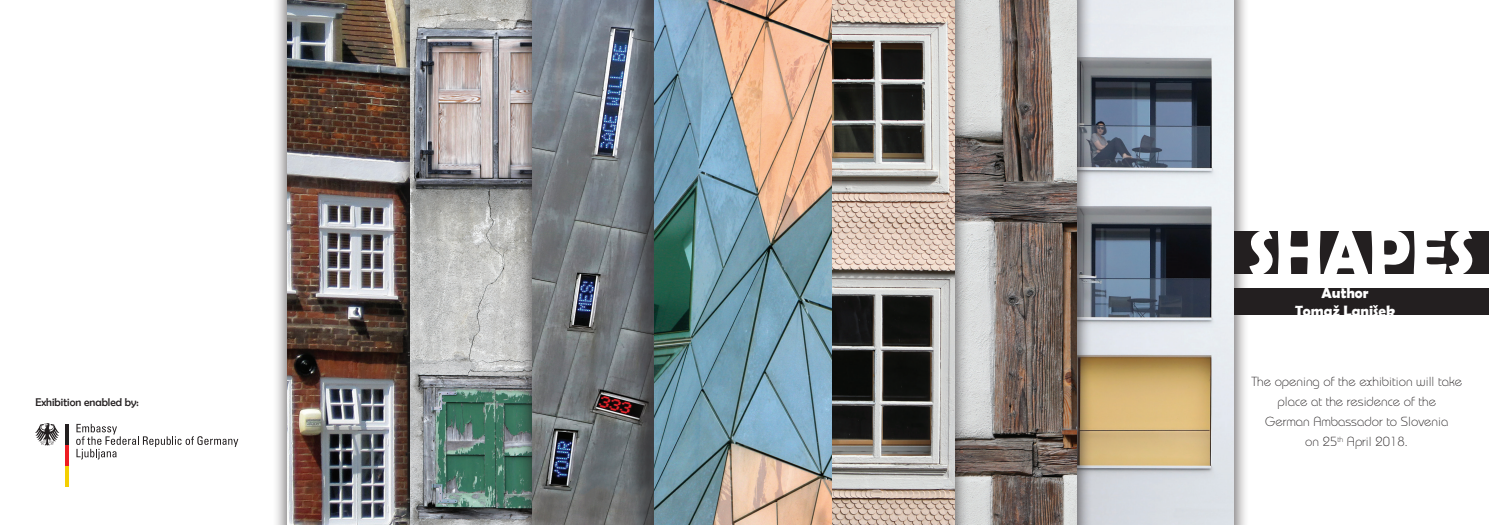
<style>
.page{position:relative;width:1489px;height:525px;background:#fff}
.page>*{position:absolute;margin:0;border:0;box-sizing:border-box;transform-origin:0 0}
.t1{font:700 65px "Berlin Sans FB Demi";color:#fff}
.t2{font:700 15px/18px "Berlin Sans FB Demi";color:#fff;text-align:center}
.t3{font:300 13.12px/20px "Bauhaus Std";color:#231f20;text-align:center}
.t4{font:11.25px "Berlin Sans FB";color:#231f20}
</style>
<div class="page">
<div style="left:272px;top:0;width:201px;height:524px;background:#231f20;opacity:.57"></div>
<img style="left:288px;top:0;width:106px;height:524px">
<div style="left:394px;top:0;width:201px;height:524px;background:#231f20;opacity:.57"></div>
<img style="left:410px;top:0;width:107px;height:524px">
<div style="left:517px;top:0;width:200px;height:524px;background:#231f20;opacity:.57"></div>
<img style="left:532px;top:0;width:96px;height:524px">
<hr style="left:66px;top:465px;width:3px;height:21px;background:#f4cf02">
<hr style="left:66px;top:444px;width:3px;height:21px;background:#ee1d23">
<hr style="left:66px;top:424px;width:3px;height:20px;background:#231f20">
<svg style="left:35px;top:423px;width:24px;height:22px"></svg>
<svg style="left:76px;top:423px;width:162px;height:36px"></svg>
<div style="left:1194px;top:231px;width:294px;height:43px;background:#231f20"></div>
<div style="left:1194px;top:288px;width:294px;height:27px;background:#231f20"></div>
<div style="left:1043px;top:0;width:205px;height:524px;background:#231f20;opacity:.57"></div>
<img style="left:1091px;top:0;width:142px;height:524px">
<div style="left:890px;top:0;width:201px;height:524px;background:#231f20;opacity:.57"></div>
<img style="left:969px;top:0;width:107px;height:524px">
<div style="left:768px;top:0;width:201px;height:524px;background:#231f20;opacity:.57"></div>
<img style="left:831px;top:0;width:123px;height:524px">
<div style="left:628px;top:0;width:201px;height:524px;background:#231f20;opacity:.57"></div>
<img style="left:654px;top:0;width:177px;height:524px">
<p class="t4" style="left:35px;top:395px;width:105px">Exhibition enabled by:</p>
<h1 class="t1" style="left:1247px;top:214px;width:228px">SHAPES</h1>
<p class="t2" style="left:1294px;top:283px;width:102px">Author<br>Tomaž Lanišek</p>
<p class="t3" style="left:1251px;top:371px;width:212px">The opening of the exhibition will take place at the residence of the<br>German Ambassador to Slovenia<br>on 25<sup>th</sup> April 2018.</p>
</div>
